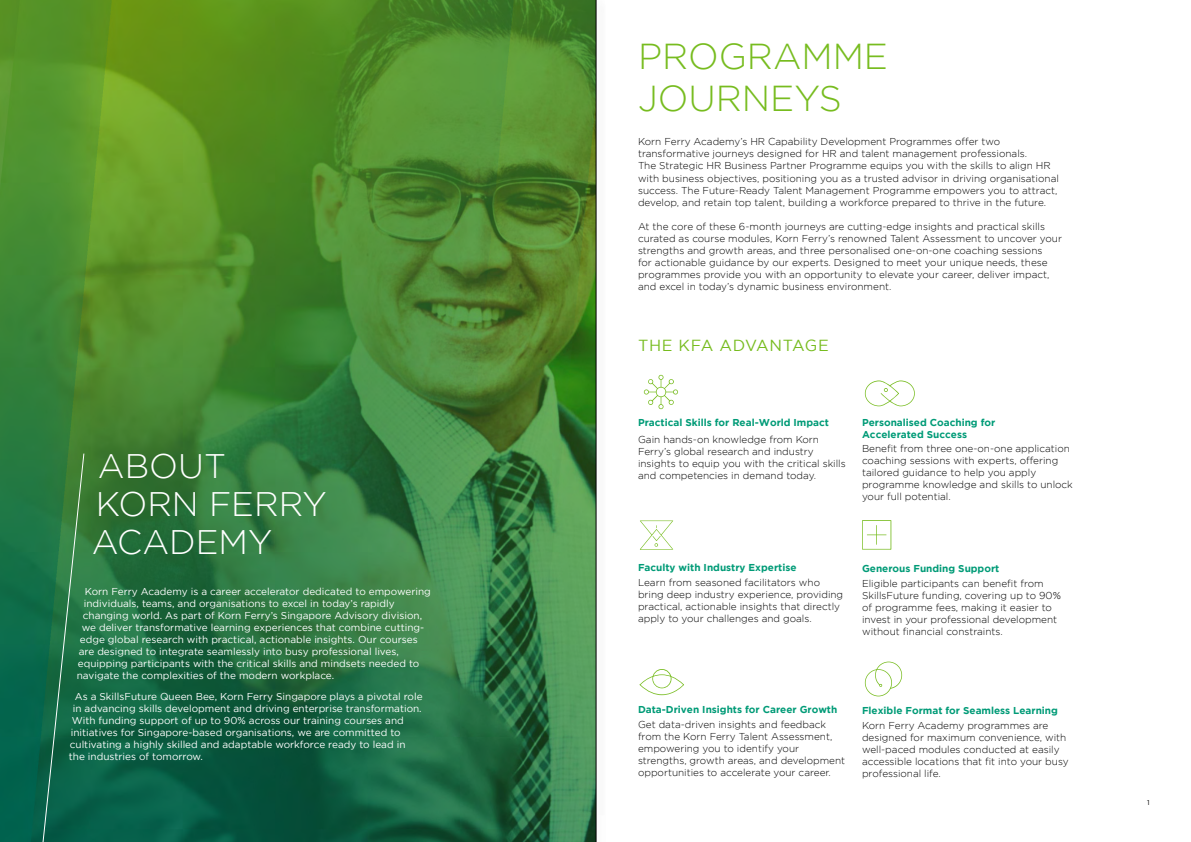
<style>
.page{position:relative;width:1191px;height:842px;background:#fff}
.page>*{position:absolute;margin:0;border:0;box-sizing:border-box;transform-origin:0 0}
.t1{font:300 36px/42px "Gotham";color:#77bc1f}
.t2{font:300 34px/38px "Gotham";color:#fff}
.t3{font:16px "Gotham";letter-spacing:.04em;color:#77bc1f}
.t4{font:300 10px/12px "Gotham";color:#000}
.t5{font:10px "Gotham";color:#fff}
.t6{font:700 10px/12px "Gotham";color:#009b77}
.t7{font:7px "Gotham";color:#000}
</style>
<div class="page">
<img style="left:0;top:0;width:594px;height:842px">
<svg style="left:4px;top:453px;width:81px;height:389px"></svg>
<svg style="left:865px;top:662px;width:37px;height:34px"></svg>
<svg style="left:865px;top:380px;width:49px;height:26px"></svg>
<svg style="left:862px;top:520px;width:29px;height:30px"></svg>
<svg style="left:644px;top:375px;width:34px;height:34px"></svg>
<svg style="left:640px;top:520px;width:33px;height:30px"></svg>
<svg style="left:639px;top:669px;width:45px;height:26px"></svg>
<div style="left:594px;top:0;width:11px;height:842px;background:#000;opacity:.7"></div>
<hr style="left:596px;top:0;width:1px;height:842px;background:#000">
<h2 class="t2" style="left:92px;top:447px;width:236px">ABOUT<br>KORN FERRY<br>ACADEMY</h2>
<p class="t5" style="left:85px;top:586px;width:347px">Korn Ferry Academy is a career accelerator dedicated to empowering</p>
<p class="t5" style="left:84px;top:598px;width:312px">individuals, teams, and organisations to excel in today’s rapidly</p>
<p class="t5" style="left:83px;top:610px;width:341px">changing world. As part of Korn Ferry’s Singapore Advisory division,</p>
<p class="t5" style="left:82px;top:622px;width:344px">we deliver transformative learning experiences that combine cutting-</p>
<p class="t5" style="left:80px;top:634px;width:339px">edge global research with practical, actionable insights. Our courses</p>
<p class="t5" style="left:79px;top:646px;width:321px">are designed to integrate seamlessly into busy professional lives,</p>
<p class="t5" style="left:78px;top:658px;width:343px">equipping participants with the critical skills and mindsets needed to</p>
<p class="t5" style="left:77px;top:670px;width:259px">navigate the complexities of the modern workplace.</p>
<p class="t5" style="left:75px;top:691px;width:349px">As a SkillsFuture Queen Bee, Korn Ferry Singapore plays a pivotal role</p>
<p class="t5" style="left:73px;top:703px;width:350px">in advancing skills development and driving enterprise transformation.</p>
<p class="t5" style="left:72px;top:715px;width:333px">With funding support of up to 90% across our training courses and</p>
<p class="t5" style="left:71px;top:727px;width:331px">initiatives for Singapore-based organisations, we are committed to</p>
<p class="t5" style="left:70px;top:739px;width:337px">cultivating a highly skilled and adaptable workforce ready to lead in</p>
<p class="t5" style="left:69px;top:751px;width:136px">the industries of tomorrow.</p>
<h1 class="t1" style="left:638px;top:35px;width:251px">PROGRAMME<br>JOURNEYS</h1>
<p class="t4" style="left:638px;top:136px;width:422px">Korn Ferry Academy’s HR Capability Development Programmes offer two transformative journeys designed for HR and talent management professionals.<br>The Strategic HR Business Partner Programme equips you with the skills to align HR with business objectives, positioning you as a trusted advisor in driving organisational success. The Future-Ready Talent Management Programme empowers you to attract, develop, and retain top talent, building a workforce prepared to thrive in the future.</p>
<p class="t4" style="left:638px;top:220px;width:425px">At the core of these 6-month journeys are cutting-edge insights and practical skills curated as course modules, Korn Ferry’s renowned Talent Assessment to uncover your strengths and growth areas, and three personalised one-on-one coaching sessions<br>for actionable guidance by our experts. Designed to meet your unique needs, these programmes provide you with an opportunity to elevate your career, deliver impact, and excel in today’s dynamic business environment.</p>
<h3 class="t3" style="left:638px;top:336px;width:192px">THE KFA ADVANTAGE</h3>
<p class="t6" style="left:638px;top:416px;width:192px">Practical Skills for Real-World Impact</p>
<p class="t4" style="left:638px;top:434px;width:209px">Gain hands-on knowledge from Korn Ferry’s global research and industry insights to equip you with the critical skills and competencies in demand today.</p>
<p class="t6" style="left:862px;top:416px;width:135px">Personalised Coaching for<br>Accelerated Success</p>
<p class="t4" style="left:862px;top:443px;width:212px">Benefit from three one-on-one application coaching sessions with experts, offering tailored guidance to help you apply programme knowledge and skills to unlock your full potential.</p>
<p class="t6" style="left:638px;top:561px;width:160px">Faculty with Industry Expertise</p>
<p class="t4" style="left:638px;top:576px;width:207px">Learn from seasoned facilitators who bring deep industry experience, providing practical, actionable insights that directly apply to your challenges and goals.</p>
<p class="t6" style="left:862px;top:562px;width:139px">Generous Funding Support</p>
<p class="t4" style="left:862px;top:577px;width:200px">Eligible participants can benefit from SkillsFuture funding, covering up to 90% of programme fees, making it easier to invest in your professional development without financial constraints.</p>
<p class="t6" style="left:638px;top:703px;width:201px">Data-Driven Insights for Career Growth</p>
<p class="t4" style="left:638px;top:718px;width:209px">Get data-driven insights and feedback from the Korn Ferry Talent Assessment, empowering you to identify your strengths, growth areas, and development opportunities to accelerate your career.</p>
<p class="t6" style="left:862px;top:704px;width:197px">Flexible Format for Seamless Learning</p>
<p class="t4" style="left:862px;top:719px;width:208px">Korn Ferry Academy programmes are designed for maximum convenience, with well-paced modules conducted at easily accessible locations that fit into your busy professional life.</p>
<p class="t7" style="left:1147px;top:798px;width:4px">1</p>
</div>
